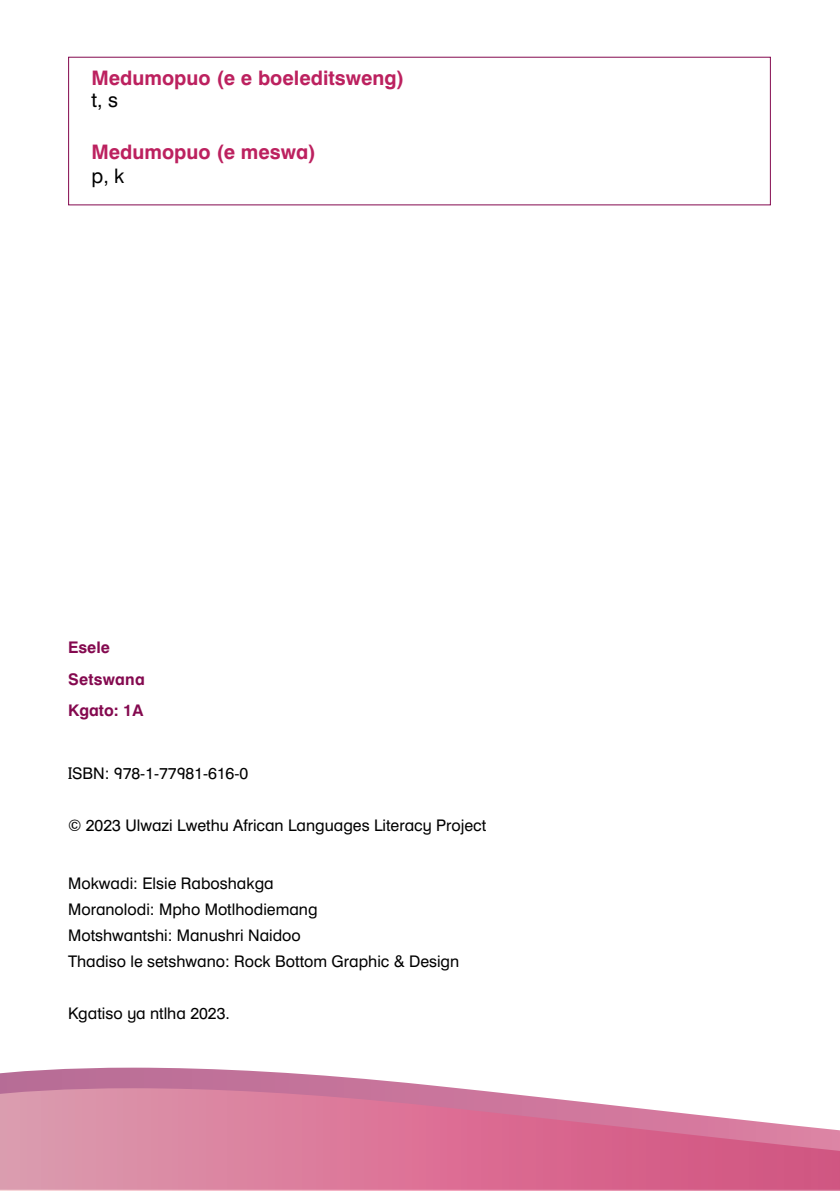
<style>
.page{position:relative;width:840px;height:1191px;background:#fff}
.page>*{position:absolute;margin:0;border:0;box-sizing:border-box;transform-origin:0 0}
.t1{font:700 20px "Swis Forall";color:#bc215f}
.t2{font:20px "Swis Forall";color:#000}
.t3{font:16px/26px "Swis Forall";color:#000}
.t4{font:700 16px/31.4px "Swis Forall";color:#84094f}
</style>
<div class="page">
<svg style="left:0;top:1067px;width:455px;height:21px"></svg>
<svg style="left:0;top:1088px;width:839px;height:103px;background:#dc86a4"></svg>
<p class="t1" style="left:91px;top:66px;width:314px">Medumopuo (e e boeleditsweng)</p>
<p class="t2" style="left:91px;top:88px;width:28px">t, s</p>
<p class="t1" style="left:91px;top:140px;width:226px">Medumopuo (e meswa)</p>
<p class="t2" style="left:91px;top:164px;width:35px">p, k</p>
<p class="t4" style="left:68px;top:631px;width:78px">Esele<br>Setswana<br>Kgato: 1A</p>
<p class="t3" style="left:68px;top:761px;width:181px">ISBN: 978-1-77981-616-0</p>
<p class="t3" style="left:68px;top:813px;width:419px">© 2023 Ulwazi Lwethu African Languages Literacy Project</p>
<p class="t3" style="left:68px;top:871px;width:392px">Mokwadi: Elsie Raboshakga<br>Moranolodi: Mpho Motlhodiemang<br>Motshwantshi: Manushri Naidoo<br>Thadiso le setshwano: Rock Bottom Graphic &amp; Design</p>
<p class="t3" style="left:68px;top:1001px;width:163px">Kgatiso ya ntlha 2023.</p>
</div>
